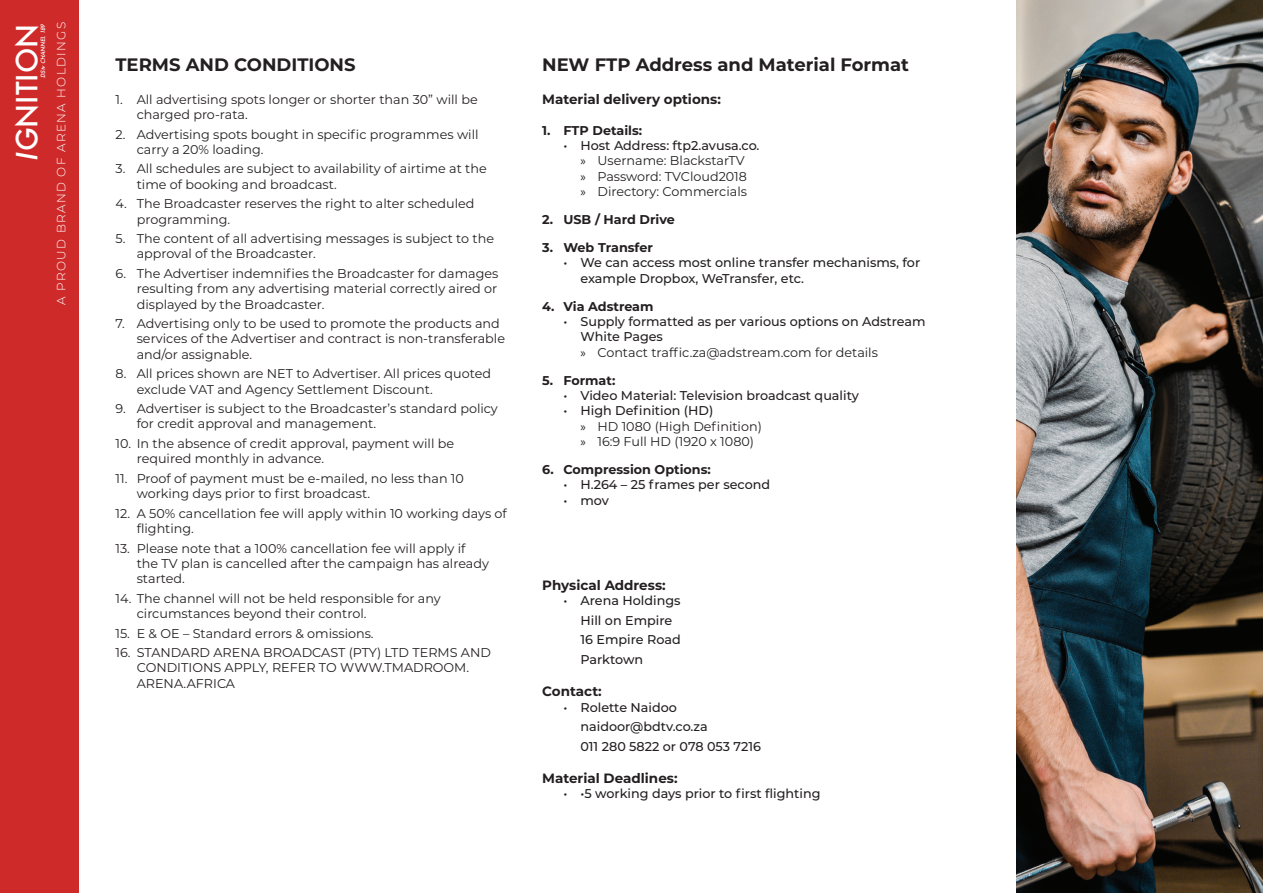
<style>
.page{position:relative;width:1263px;height:893px;background:#fff}
.page>*{position:absolute;margin:0;border:0;box-sizing:border-box;transform-origin:0 0}
.t1{font:500 28.35px "Futura";color:#fff}
.t2{font:700 18px "Montserrat";color:#231f20}
.t3{font:700 13.5px "Montserrat";color:#231f20}
.t4{font:12.75px/15.3px "Montserrat";color:#231f20}
.t5{font:500 12.75px/19.5px "Montserrat";color:#231f20}
.t6{font:700 12.75px "Montserrat";color:#231f20}
.t7{font:300 12px "Montserrat";letter-spacing:.11em;color:#fff}
.t8{font:italic 500 5.7px "Futura";color:#fff}
.s1{font-style:italic}
.s2{font-weight:500}
.s3{font-family:"Myriad Pro"}
.s4{font-family:"Myriad Pro";font-weight:400}
.s5{font-weight:400}
</style>
<div class="page">
<div style="left:0;top:0;width:79px;height:893px;background:#cf2a2a"></div>
<img style="left:1017px;top:0;width:246px;height:892px">
<h1 class="t1" style="left:7px;top:162px;width:140px;rotate:-90deg"><span class="s1">I</span>GNITION</h1>
<p class="t8" style="left:39px;top:78px;width:57px;rotate:-90deg">DStvCHANNEL189</p>
<p class="t7" style="left:53px;top:305px;width:285px;rotate:-90deg">A PROUD BRAND OF ARENA HOLDINGS</p>
<h2 class="t2" style="left:115px;top:52px;width:242px">TERMS AND CONDITIONS</h2>
<h2 class="t2" style="left:542px;top:52px;width:368px">NEW FTP Address and Material Format</h2>
<p class="t3" style="left:542px;top:90px;width:180px">Material delivery options:</p>
<p class="t6" style="left:542px;top:121px;width:102px">1. FTP Details:</p>
<p class="t4" style="left:563px;top:138px;width:198px;text-align:center"><span class="s2">• Host Address: ftp2.avusa.co. </span><span class="s3">»</span> Username: BlackstarTV<br><span class="s3">»</span> Password: TVCloud2018<br><span class="s3">»</span> Directory: Commercials</p>
<p class="t6" style="left:542px;top:210px;width:134px">2. USB / Hard Drive</p>
<p class="t6" style="left:542px;top:238px;width:112px">3. Web Transfer</p>
<p class="t5" style="left:580px;top:255px;width:341px;line-height:15.3px;text-indent:-17px">• We can access most online transfer mechanisms, for example Dropbox, WeTransfer, etc.</p>
<p class="t6" style="left:542px;top:297px;width:113px">4. Via Adstream</p>
<p class="t5" style="left:580px;top:313px;width:347px;line-height:15.3px;text-indent:-17px">• Supply formatted as per various options on Adstream<br>White Pages<br><span class="s4">»</span> <span class="s5">Contact traffic.za@adstream.com for details</span></p>
<p class="t6" style="left:542px;top:371px;width:75px">5. Format:</p>
<p class="t5" style="left:563px;top:385px;width:297px">• Video Material: Television broadcast quality</p>
<p class="t4" style="left:580px;top:403px;width:183px;text-indent:-17px"><span class="s2">• High Definition (HD)<br></span><span class="s3">»</span> HD 1080 (High Definition) <span class="s3">»</span> 16:9 Full HD (1920 x 1080)</p>
<p class="t6" style="left:542px;top:460px;width:170px">6. Compression Options:</p>
<p class="t5" style="left:563px;top:475px;width:208px">• H.264 – 25 frames per second</p>
<p class="t5" style="left:563px;top:490px;width:47px">• mov</p>
<p class="t4" style="left:137px;top:91px;width:342px;text-indent:-21px">1. All advertising spots longer or shorter than 30” will be charged pro-rata.</p>
<p class="t4" style="left:137px;top:126px;width:343px;text-indent:-21px">2. Advertising spots bought in specific programmes will carry a 20% loading.</p>
<p class="t4" style="left:137px;top:161px;width:352px;text-indent:-21px">3. All schedules are subject to availability of airtime at the time of booking and broadcast.</p>
<p class="t4" style="left:137px;top:196px;width:339px;text-indent:-21px">4. The Broadcaster reserves the right to alter scheduled programming.</p>
<p class="t4" style="left:137px;top:231px;width:359px;text-indent:-21px">5. The content of all advertising messages is subject to the approval of the Broadcaster.</p>
<p class="t4" style="left:137px;top:265px;width:363px;text-align:justify;text-indent:-21px">6. The Advertiser indemnifies the Broadcaster for damages resulting from any advertising material correctly aired or displayed by the Broadcaster.</p>
<p class="t4" style="left:137px;top:316px;width:370px;text-indent:-21px">7. Advertising only to be used to promote the products and services of the Advertiser and contract is non-transferable and/or assignable.</p>
<p class="t4" style="left:137px;top:366px;width:356px;text-indent:-21px">8. All prices shown are NET to Advertiser. All prices quoted exclude VAT and Agency Settlement Discount.</p>
<p class="t4" style="left:137px;top:401px;width:363px;text-indent:-21px">9. Advertiser is subject to the Broadcaster’s standard policy for credit approval and management.</p>
<p class="t4" style="left:137px;top:435px;width:319px;text-indent:-21px">10. In the absence of credit approval, payment will be required monthly in advance.</p>
<p class="t4" style="left:137px;top:470px;width:329px;text-indent:-21px">11. Proof of payment must be e-mailed, no less than 10 working days prior to first broadcast.</p>
<p class="t4" style="left:137px;top:505px;width:372px;text-indent:-21px">12. A 50% cancellation fee will apply within 10 working days of flighting.</p>
<p class="t4" style="left:137px;top:540px;width:354px;text-indent:-21px">13. Please note that a 100% cancellation fee will apply if the TV plan is cancelled after the campaign has already started.</p>
<p class="t4" style="left:137px;top:590px;width:305px;text-indent:-21px">14. The channel will not be held responsible for any circumstances beyond their control.</p>
<p class="t4" style="left:115px;top:625px;width:260px">15. E &amp; OE – Standard errors &amp; omissions.</p>
<p class="t4" style="left:137px;top:644px;width:356px;text-indent:-21px">16. STANDARD ARENA BROADCAST (PTY) LTD TERMS AND<br>CONDITIONS APPLY, REFER TO WWW.TMADROOM.<br>ARENA.AFRICA</p>
<p class="t3" style="left:542px;top:576px;width:125px">Physical Address:</p>
<p class="t5" style="left:580px;top:591px;width:102px;text-indent:-17px">• Arena Holdings<br>Hill on Empire<br>16 Empire Road<br>Parktown</p>
<p class="t3" style="left:542px;top:682px;width:61px">Contact:</p>
<p class="t5" style="left:580px;top:697px;width:182px;text-indent:-17px">• Rolette Naidoo naidoor@bdtv.co.za<br>011 280 5822 or 078 053 7216</p>
<p class="t3" style="left:542px;top:768px;width:137px">Material Deadlines:</p>
<p class="t5" style="left:563px;top:784px;width:259px">• •5 working days prior to first flighting</p>
</div>
